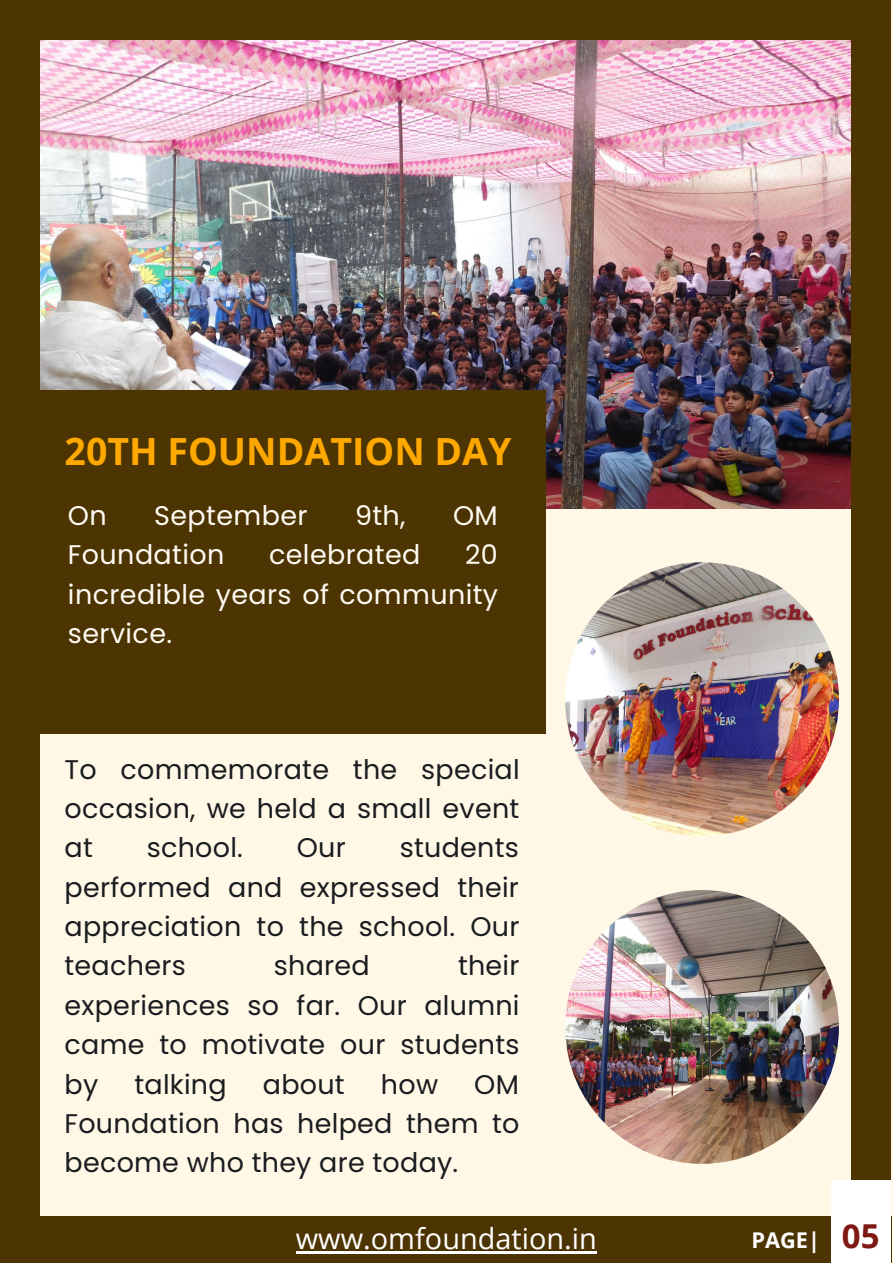
<style>
.page{position:relative;width:893px;height:1264px;background:#fff}
.page>*{position:absolute;margin:0;border:0;box-sizing:border-box;transform-origin:0 0}
.t1{font:700 37.5px "Open Sans";color:#ffa800}
.t2{font:28.8px "Open Sans";color:#fff}
.t3{font:27px/39.3px "Poppins";letter-spacing:.01em;color:#1a1c20;text-align:justify}
.t4{font:27px/39.3px "Poppins";letter-spacing:.015em;color:#fffbf2;text-align:justify}
.t5{font:700 21.75px "Open Sans";color:#fff}
.s1{font-size:33px;color:#7d1813}
</style>
<div class="page">
<div style="left:0;top:0;width:892px;height:1262px;background:#fff8e6"></div>
<img style="left:40px;top:40px;width:811px;height:468px">
<div style="left:0;top:391px;width:545px;height:342px;background:#4d3403"></div>
<div style="left:851px;top:0;width:39px;height:1222px;background:#4d3403"></div>
<img style="left:565px;top:562px;width:273px;height:274px;border-radius:50%">
<div style="left:2px;top:1216px;width:890px;height:46px;background:#4d3403"></div>
<hr style="left:296px;top:1251px;width:300px;height:2px;background:#fff">
<img style="left:565px;top:890px;width:273px;height:273px;border-radius:50%">
<div style="left:831px;top:1179px;width:59px;height:83px;background:#fff"></div>
<div style="left:0;top:0;width:40px;height:1262px;background:#4d3403"></div>
<div style="left:0;top:0;width:890px;height:40px;background:#4d3403"></div>
<h1 class="t1" style="left:65px;top:425px;width:448px">20TH FOUNDATION DAY</h1>
<p class="t4" style="left:68px;top:496px;width:40px">On</p>
<p class="t4" style="left:154px;top:496px;width:155px">September</p>
<p class="t4" style="left:355px;top:496px;width:52px">9th,</p>
<p class="t4" style="left:453px;top:496px;width:46px">OM</p>
<p class="t4" style="left:68px;top:535px;width:158px">Foundation</p>
<p class="t4" style="left:269px;top:535px;width:153px">celebrated</p>
<p class="t4" style="left:68px;top:535px;width:431px;text-indent:397px">20 incredible years of community service.</p>
<p class="t3" style="left:65px;top:749px;width:456px">To commemorate the special occasion, we held a small event at</p>
<p class="t3" style="left:65px;top:828px;width:456px;text-indent:335px">students performed and expressed their appreciation to the school. Our teachers</p>
<p class="t3" style="left:147px;top:828px;width:98px">school.</p>
<p class="t3" style="left:297px;top:828px;width:51px">Our</p>
<p class="t3" style="left:65px;top:946px;width:456px;text-indent:393px">their experiences so far. Our alumni came to motivate our students by</p>
<p class="t3" style="left:274px;top:946px;width:97px">shared</p>
<p class="t3" style="left:134px;top:1064px;width:94px">talking</p>
<p class="t3" style="left:263px;top:1064px;width:83px">about</p>
<p class="t3" style="left:381px;top:1064px;width:59px">how</p>
<p class="t3" style="left:65px;top:1064px;width:456px;text-indent:409px">OM Foundation has helped them to become who they are today.</p>
<p class="t2" style="left:296px;top:1218px;width:302px">www.omfoundation.in</p>
<p class="t5" style="left:751px;top:1224px;width:129px">PAGE| <span class="s1">05</span></p>
</div>
